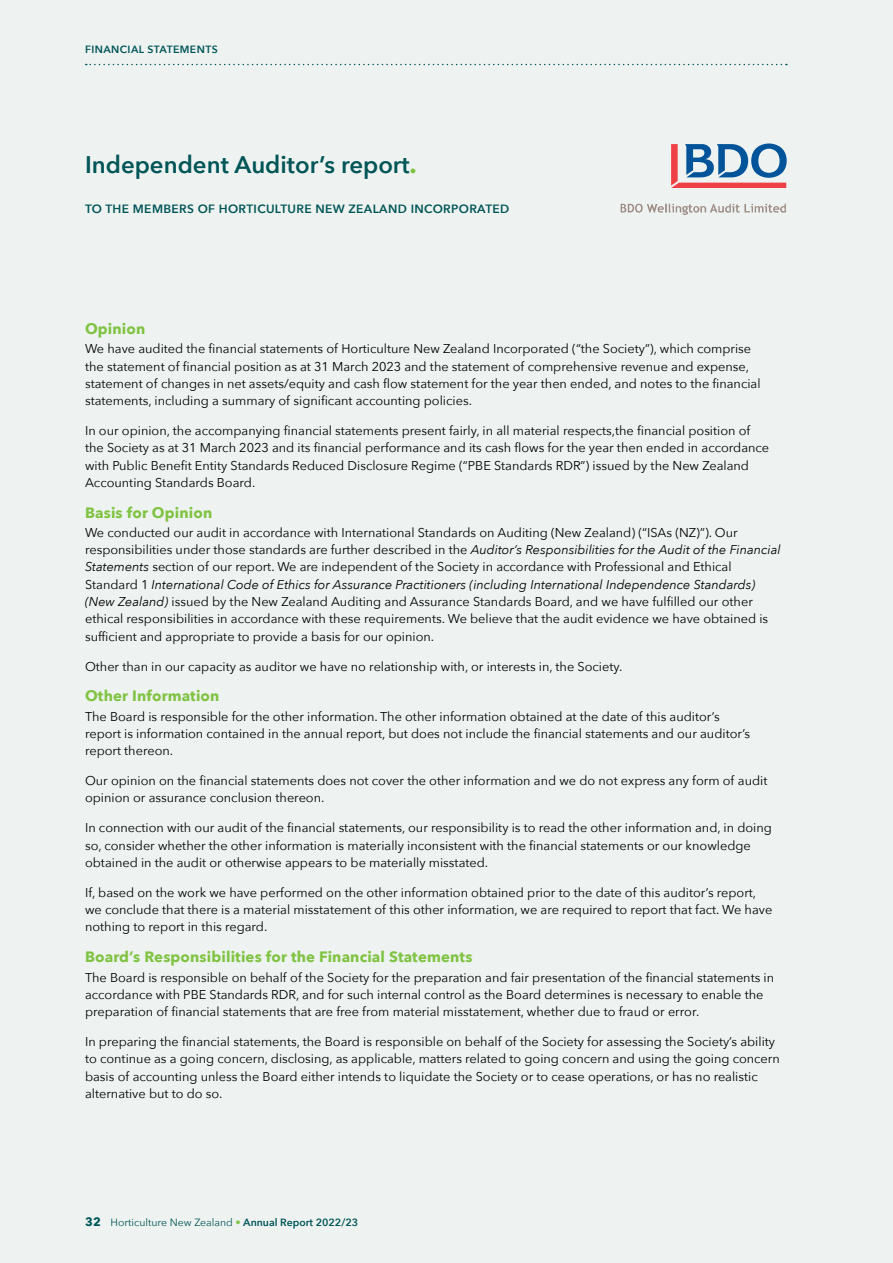
<style>
.page{position:relative;width:893px;height:1263px;background:#eef3f1}
.page>*{position:absolute;margin:0;border:0;box-sizing:border-box;transform-origin:0 0}
.t1{font:600 24px "Avenir Next";color:#005556}
.t2{font:700 15px "Avenir Next";letter-spacing:.01em;color:#80c342}
.t3{font:12.75px/17.2px "Avenir Next";color:#000}
.t4{font:600 12px "Avenir Next";letter-spacing:.03em;color:#005556}
.t5{font:10.5px "Avenir Next";color:#005556}
.t6{font:600 10.5px "Avenir Next";letter-spacing:.04em;color:#005556}
.s1{font-weight:700;color:#80c342}
.s2{font-style:italic}
.s3{font-weight:700;font-size:12px}
.s4{color:#80c342}
.s5{font-weight:600}
</style>
<div class="page">
<svg style="left:86px;top:64px;width:701px;height:1px"></svg>
<svg style="left:671px;top:143px;width:116px;height:45px"></svg>
<svg style="left:621px;top:204px;width:165px;height:11px"></svg>
<p class="t6" style="left:85px;top:40px;width:134px">FINANCIAL STATEMENTS</p>
<h1 class="t1" style="left:85px;top:144px;width:333px">Independent Auditor’s report<span class="s1">.</span></h1>
<p class="t4" style="left:85px;top:199px;width:426px">TO THE MEMBERS OF HORTICULTURE NEW ZEALAND INCORPORATED</p>
<p class="t2" style="left:85px;top:316px;width:62px">Opinion</p>
<p class="t3" style="left:85px;top:340px;width:677px">We have audited the financial statements of Horticulture New Zealand Incorporated (“the Society”), which comprise the statement of financial position as at 31 March 2023 and the statement of comprehensive revenue and expense, statement of changes in net assets/equity and cash flow statement for the year then ended, and notes to the financial statements, including a summary of significant accounting policies.</p>
<p class="t3" style="left:85px;top:421px;width:686px">In our opinion, the accompanying financial statements present fairly, in all material respects,the financial position of the Society as at 31 March 2023 and its financial performance and its cash flows for the year then ended in accordance with Public Benefit Entity Standards Reduced Disclosure Regime (“PBE Standards RDR”) issued by the New Zealand Accounting Standards Board.</p>
<p class="t2" style="left:85px;top:499px;width:129px">Basis for Opinion</p>
<p class="t3" style="left:85px;top:523px;width:697px">We conducted our audit in accordance with International Standards on Auditing (New Zealand) (“ISAs (NZ)”). Our responsibilities under those standards are further described in the <span class="s2">Auditor’s Responsibilities for the Audit of the Financial Statements</span> section of our report. We are independent of the Society in accordance with Professional and Ethical Standard 1 <span class="s2">International Code of Ethics for Assurance Practitioners (including International Independence Standards) (New Zealand)</span> issued by the New Zealand Auditing and Assurance Standards Board, and we have fulfilled our other ethical responsibilities in accordance with these requirements. We believe that the audit evidence we have obtained is sufficient and appropriate to provide a basis for our opinion.</p>
<p class="t3" style="left:85px;top:657px;width:539px">Other than in our capacity as auditor we have no relationship with, or interests in, the Society.</p>
<p class="t2" style="left:85px;top:683px;width:136px">Other Information</p>
<p class="t3" style="left:85px;top:707px;width:667px">The Board is responsible for the other information. The other information obtained at the date of this auditor’s report is information contained in the annual report, but does not include the financial statements and our auditor’s report thereon.</p>
<p class="t3" style="left:85px;top:771px;width:684px">Our opinion on the financial statements does not cover the other information and we do not express any form of audit opinion or assurance conclusion thereon.</p>
<p class="t3" style="left:85px;top:819px;width:688px">In connection with our audit of the financial statements, our responsibility is to read the other information and, in doing so, consider whether the other information is materially inconsistent with the financial statements or our knowledge obtained in the audit or otherwise appears to be materially misstated.</p>
<p class="t3" style="left:85px;top:883px;width:689px">If, based on the work we have performed on the other information obtained prior to the date of this auditor’s report, we conclude that there is a material misstatement of this other information, we are required to report that fact. We have nothing to report in this regard.</p>
<p class="t2" style="left:85px;top:944px;width:389px">Board’s Responsibilities for the Financial Statements</p>
<p class="t3" style="left:85px;top:968px;width:691px">The Board is responsible on behalf of the Society for the preparation and fair presentation of the financial statements in accordance with PBE Standards RDR, and for such internal control as the Board determines is necessary to enable the preparation of financial statements that are free from material misstatement, whether due to fraud or error.</p>
<p class="t3" style="left:85px;top:1032px;width:696px">In preparing the financial statements, the Board is responsible on behalf of the Society for assessing the Society’s ability to continue as a going concern, disclosing, as applicable, matters related to going concern and using the going concern basis of accounting unless the Board either intends to liquidate the Society or to cease operations, or has no realistic alternative but to do so.</p>
<p class="t5" style="left:85px;top:1214px;width:275px"><span class="s3">32</span> Horticulture New Zealand <span class="s4">•</span> <span class="s5">Annual Report 2022/23</span></p>
</div>
